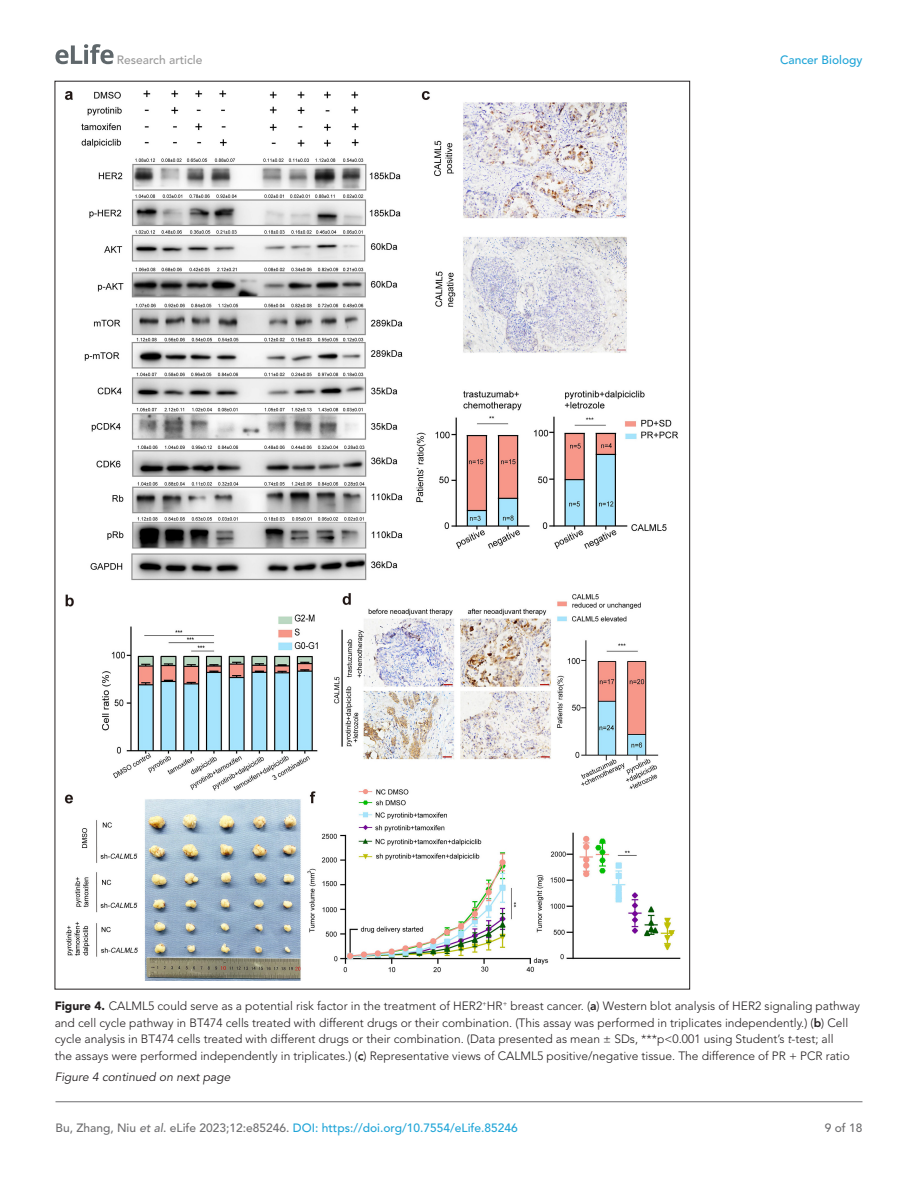
<style>
.page{position:relative;width:918px;height:1188px;background:#fff}
.page>*{position:absolute;margin:0;border:0;box-sizing:border-box;transform-origin:0 0}
.t1{font:300 12px/16.5px "Avenir LT Std";color:#231f20}
.t2{font:500 12px "Avenir LT Std";color:#1ea4d7}
.t3{font:italic 12px "Avenir LT Std";color:#231f20}
.t4{font:500 12px "Avenir LT Std";color:#9a9a9a}
.t5{font:500 12px "Avenir LT Std";color:#6e6e70}
.s1{font-weight:900}
.s2{font-weight:800}
.s3{font-style:italic}
.s4{color:#6e6e70}
.s5{font-style:italic;color:#6e6e70}
</style>
<div class="page">
<svg style="left:55px;top:44px;width:59px;height:20px"></svg>
<hr style="left:56px;top:1101px;width:806px;height:1px;background:#6e6e70">
<img style="left:64px;top:90px;width:617px;height:890px">
<p class="t4" style="left:117px;top:53px;width:87px">Research article</p>
<p class="t2" style="left:780px;top:53px;width:84px">Cancer Biology</p>
<p class="t1" style="left:55px;top:998px;width:807px"><span class="s1">Figure 4.</span> CALML5 could serve as a potential risk factor in the treatment of HER2<sup>+</sup>HR<sup>+</sup> breast cancer. (<span class="s2">a</span>) Western blot analysis of HER2 signaling pathway and cell cycle pathway in BT474 cells treated with different drugs or their combination. (This assay was performed in triplicates independently.) (<span class="s2">b</span>) Cell cycle analysis in BT474 cells treated with different drugs or their combination. (Data presented as mean ± SDs, ***p&lt;0.001 using Student’s <span class="s3">t</span>-test; all<br>the assays were performed independently in triplicates.) (<span class="s2">c</span>) Representative views of CALML5 positive/negative tissue. The difference of PR + PCR ratio</p>
<p class="t3" style="left:55px;top:1070px;width:177px">Figure 4 continued on next page</p>
<p class="t2" style="left:56px;top:1121px;width:464px"><span class="s4">Bu, Zhang, Niu</span> <span class="s5">et al</span><span class="s4">. eLife 2023;12:e85246.</span> DOI: https://doi.org/10.7554/eLife.85246</p>
<p class="t5" style="left:825px;top:1121px;width:39px">9 of 18</p>
</div>
